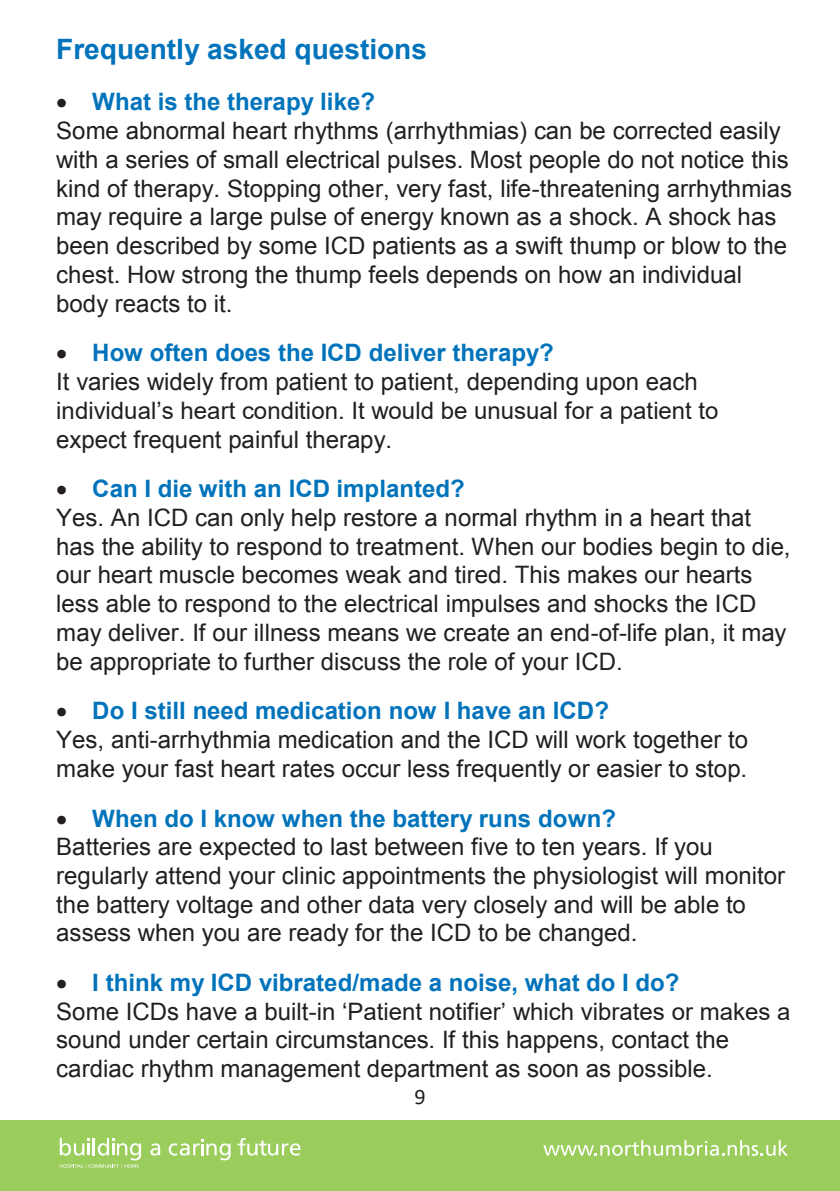
<style>
.page{position:relative;width:840px;height:1191px;background:#fff}
.page>*{position:absolute;margin:0;border:0;box-sizing:border-box;transform-origin:0 0}
.t1{font:700 28px "Arial";color:#0173bb}
.t2{font:24px/28.8px "Arial";color:#231f20}
.t3{font:700 24px "Arial";color:#0173bb}
.t4{font:22px "Calibri";color:#231f20}
</style>
<div class="page">
<div style="left:0;top:1120px;width:839px;height:71px;background:#9bcd5c"></div>
<svg style="left:150px;top:1143px;width:10px;height:12px"></svg>
<svg style="left:168px;top:1139px;width:62px;height:21px"></svg>
<svg style="left:237px;top:1138px;width:63px;height:17px"></svg>
<svg style="left:60px;top:1137px;width:81px;height:31px"></svg>
<svg style="left:543px;top:1140px;width:244px;height:15px"></svg>
<p class="t1" style="left:56px;top:31px;width:372px">Frequently asked questions</p>
<p class="t3" style="left:92px;top:86px;width:284px">What is the therapy like?</p>
<p class="t2" style="left:56px;top:116px;width:736px">Some abnormal heart rhythms (arrhythmias) can be corrected easily with a series of small electrical pulses. Most people do not notice this kind of therapy. Stopping other, very fast, life-threatening arrhythmias may require a large pulse of energy known as a shock. A shock has been described by some ICD patients as a swift thump or blow to the chest. How strong the thump feels depends on how an individual body reacts to it.</p>
<p class="t3" style="left:92px;top:337px;width:463px">How often does the ICD deliver therapy?</p>
<p class="t2" style="left:56px;top:367px;width:663px">It varies widely from patient to patient, depending upon each individual’s heart condition. It would be unusual for a patient to expect frequent painful therapy.</p>
<p class="t3" style="left:92px;top:473px;width:374px">Can I die with an ICD implanted?</p>
<p class="t2" style="left:56px;top:503px;width:735px">Yes. An ICD can only help restore a normal rhythm in a heart that has the ability to respond to treatment. When our bodies begin to die, our heart muscle becomes weak and tired. This makes our hearts less able to respond to the electrical impulses and shocks the ICD may deliver. If our illness means we create an end-of-life plan, it may be appropriate to further discuss the role of your ICD.</p>
<p class="t3" style="left:92px;top:695px;width:518px">Do I still need medication now I have an ICD?</p>
<p class="t2" style="left:56px;top:725px;width:693px">Yes, anti-arrhythmia medication and the ICD will work together to make your fast heart rates occur less frequently or easier to stop.</p>
<p class="t3" style="left:92px;top:802px;width:525px">When do I know when the battery runs down?</p>
<p class="t2" style="left:56px;top:832px;width:730px">Batteries are expected to last between five to ten years. If you regularly attend your clinic appointments the physiologist will monitor the battery voltage and other data very closely and will be able to assess when you are ready for the ICD to be changed.</p>
<p class="t3" style="left:92px;top:966px;width:588px">I think my ICD vibrated/made a noise, what do I do?</p>
<p class="t2" style="left:56px;top:997px;width:735px">Some ICDs have a built-in ‘Patient notifier’ which vibrates or makes a sound under certain circumstances. If this happens, contact the cardiac rhythm management department as soon as possible.</p>
<p class="t4" style="left:414px;top:1081px;width:13px">9</p>
</div>
